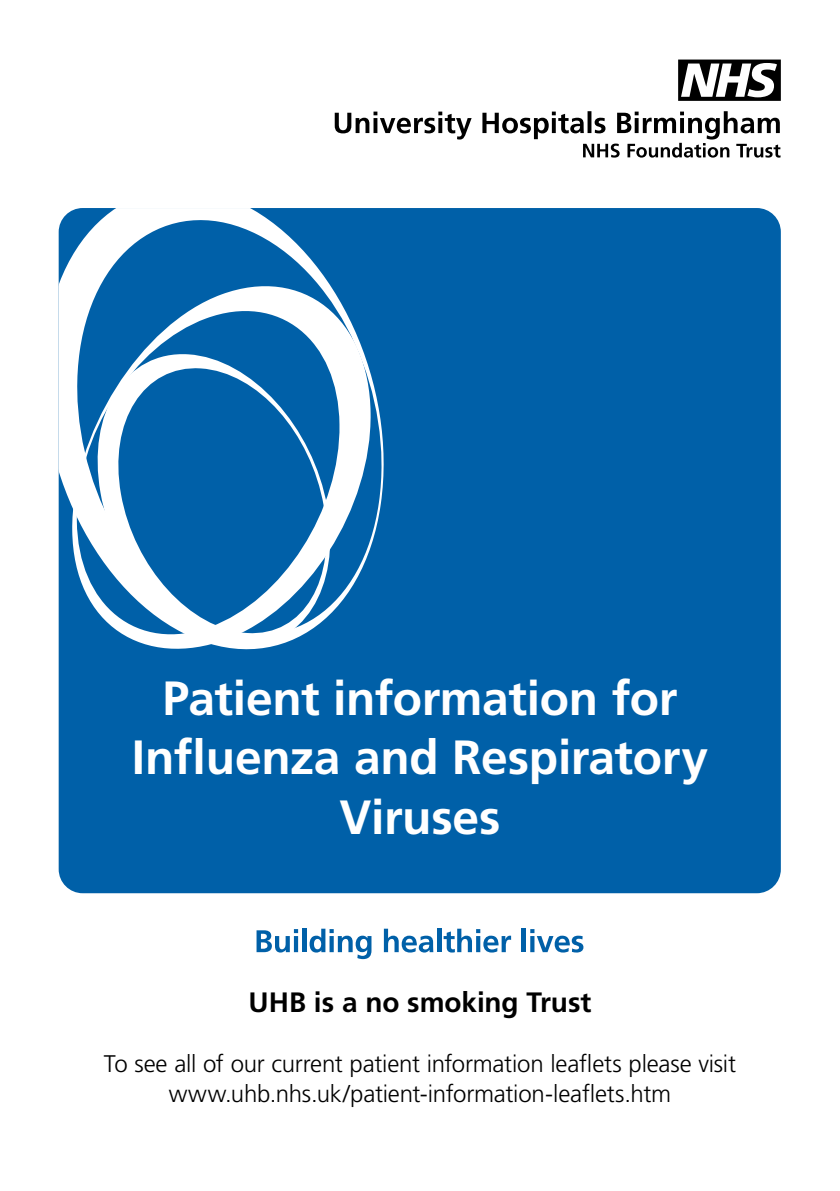
<style>
.page{position:relative;width:840px;height:1191px;background:#fff}
.page>*{position:absolute;margin:0;border:0;box-sizing:border-box;transform-origin:0 0}
.t1{font:700 48px/59.6px "Frutiger";letter-spacing:-.005em;color:#fff;text-align:center}
.t2{font:700 28px "Frutiger";letter-spacing:-.005em;color:#000}
.t3{font:300 24px/29.8px "Frutiger";letter-spacing:-.01em;color:#000;text-align:center}
</style>
<div class="page">
<svg style="left:334px;top:111px;width:446px;height:47px"></svg>
<svg style="left:678px;top:60px;width:102px;height:41px"></svg>
<svg style="left:256px;top:929px;width:42px;height:23px"></svg>
<hr style="left:294px;top:936px;width:4px;height:16px;background:#0060a8">
<hr style="left:302px;top:928px;width:4px;height:24px;background:#0060a8">
<svg style="left:309px;top:928px;width:62px;height:31px"></svg>
<svg style="left:383px;top:928px;width:50px;height:24px"></svg>
<hr style="left:437px;top:928px;width:4px;height:24px;background:#0060a8">
<svg style="left:443px;top:928px;width:68px;height:24px"></svg>
<hr style="left:521px;top:928px;width:4px;height:24px;background:#0060a8">
<svg style="left:530px;top:929px;width:53px;height:23px"></svg>
<div style="left:59px;top:208px;width:721px;height:685px;background:#0060a8;border-radius:24px"></div>
<svg style="left:59px;top:208px;width:248px;height:47px"></svg>
<svg style="left:59px;top:255px;width:325px;height:395px"></svg>
<h1 class="t1" style="left:132px;top:667px;width:577px">Patient information for<br>Influenza and Respiratory<br>Viruses</h1>
<p class="t2" style="left:248px;top:986px;width:344px">UHB is a no smoking Trust</p>
<p class="t3" style="left:104px;top:1048px;width:633px">To see all of our current patient information leaflets please visit www.uhb.nhs.uk/patient-information-leaflets.htm</p>
</div>
